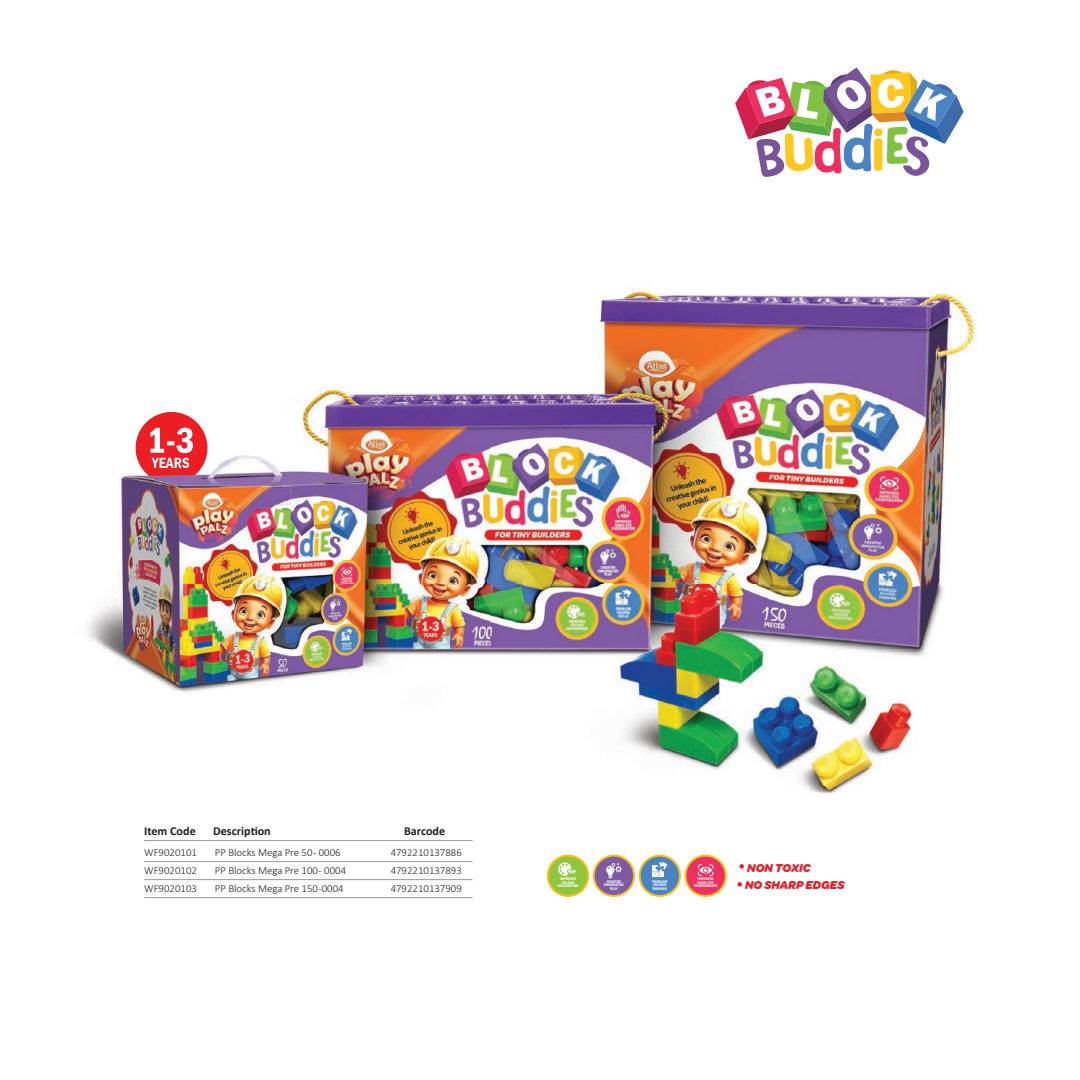
<style>
.page{position:relative;width:1080px;height:1080px;background:#fff}
.page>*{position:absolute;margin:0;border:0;box-sizing:border-box;transform-origin:0 0}
.t1{font:700 12.15px "Calibri";color:#231f20}
.t2{font:italic 700 12px "Omnes";color:#e31e28}
.t3{font:300 10.8px "Calibri";color:#231f20}
.t4{font:600 condensed 3.9px/3.4px "Franklin Gothic";color:#fff;text-align:center}
.s1{font-size:15px}
</style>
<div class="page">
<img style="left:88px;top:288px;width:889px;height:611px">
<img style="left:136px;top:412px;width:71px;height:72px">
<img style="left:151px;top:458px;width:38px;height:10px">
<img style="left:150px;top:428px;width:43px;height:25px">
<svg style="left:735px;top:67px;width:229px;height:110px"></svg>
<hr style="left:144px;top:840px;width:329px;height:1px;background:#95979a">
<hr style="left:144px;top:861px;width:329px;height:1px;background:#95979a">
<hr style="left:144px;top:879px;width:329px;height:1px;background:#95979a">
<hr style="left:144px;top:897px;width:329px;height:1px;background:#95979a">
<svg style="left:684px;top:855px;width:43px;height:42px"></svg>
<div style="left:686px;top:857px;width:39px;height:38px;background:#ee2f61;border-radius:50%"></div>
<svg style="left:698px;top:864px;width:15px;height:12px"></svg>
<svg style="left:593px;top:855px;width:42px;height:42px"></svg>
<div style="left:595px;top:857px;width:38px;height:38px;background:#7e5aa5;border-radius:50%"></div>
<svg style="left:606px;top:863px;width:16px;height:15px"></svg>
<svg style="left:639px;top:855px;width:42px;height:42px"></svg>
<div style="left:641px;top:857px;width:38px;height:38px;background:#4983c4;border-radius:50%"></div>
<svg style="left:652px;top:862px;width:15px;height:15px"></svg>
<svg style="left:547px;top:855px;width:42px;height:42px"></svg>
<div style="left:549px;top:857px;width:38px;height:38px;background:#8fc63e;border-radius:50%"></div>
<svg style="left:558px;top:862px;width:18px;height:14px"></svg>
<p class="t1" style="left:144px;top:822px;width:53px">Item Code</p>
<p class="t1" style="left:213px;top:822px;width:59px">Description</p>
<p class="t1" style="left:404px;top:822px;width:43px">Barcode</p>
<p class="t3" style="left:144px;top:846px;width:54px">WF9020101</p>
<p class="t3" style="left:215px;top:846px;width:127px">PP Blocks Mega Pre 50 - 0006</p>
<p class="t3" style="left:391px;top:846px;width:73px">4792210137886</p>
<p class="t3" style="left:144px;top:864px;width:54px">WF9020102</p>
<p class="t3" style="left:215px;top:864px;width:133px">PP Blocks Mega Pre 100 - 0004</p>
<p class="t3" style="left:391px;top:864px;width:73px">4792210137893</p>
<p class="t3" style="left:144px;top:882px;width:54px">WF9020103</p>
<p class="t3" style="left:215px;top:882px;width:130px">PP Blocks Mega Pre 150 -0004</p>
<p class="t3" style="left:391px;top:882px;width:73px">4792210137909</p>
<p class="t4" style="left:558px;top:877px;width:22px">IMPROVES<br>COLOUR<br>RECOGNITION</p>
<p class="t4" style="left:604px;top:880px;width:21px">CREATIVE<br>IMAGINATIVE<br>PLAY</p>
<p class="t4" style="left:652px;top:880px;width:17px;text-align:left">PROBLEM<br>SOLVING<br>THINKING</p>
<p class="t4" style="left:694px;top:877px;width:25px">IMPROVES<br>HAND/EYE<br>COORDINATION</p>
<p class="t2" style="left:739px;top:861px;width:73px"><span class="s1">•</span> NON TOXIC</p>
<p class="t2" style="left:737px;top:878px;width:109px"><span class="s1">•</span> NO SHARP EDGES</p>
</div>
